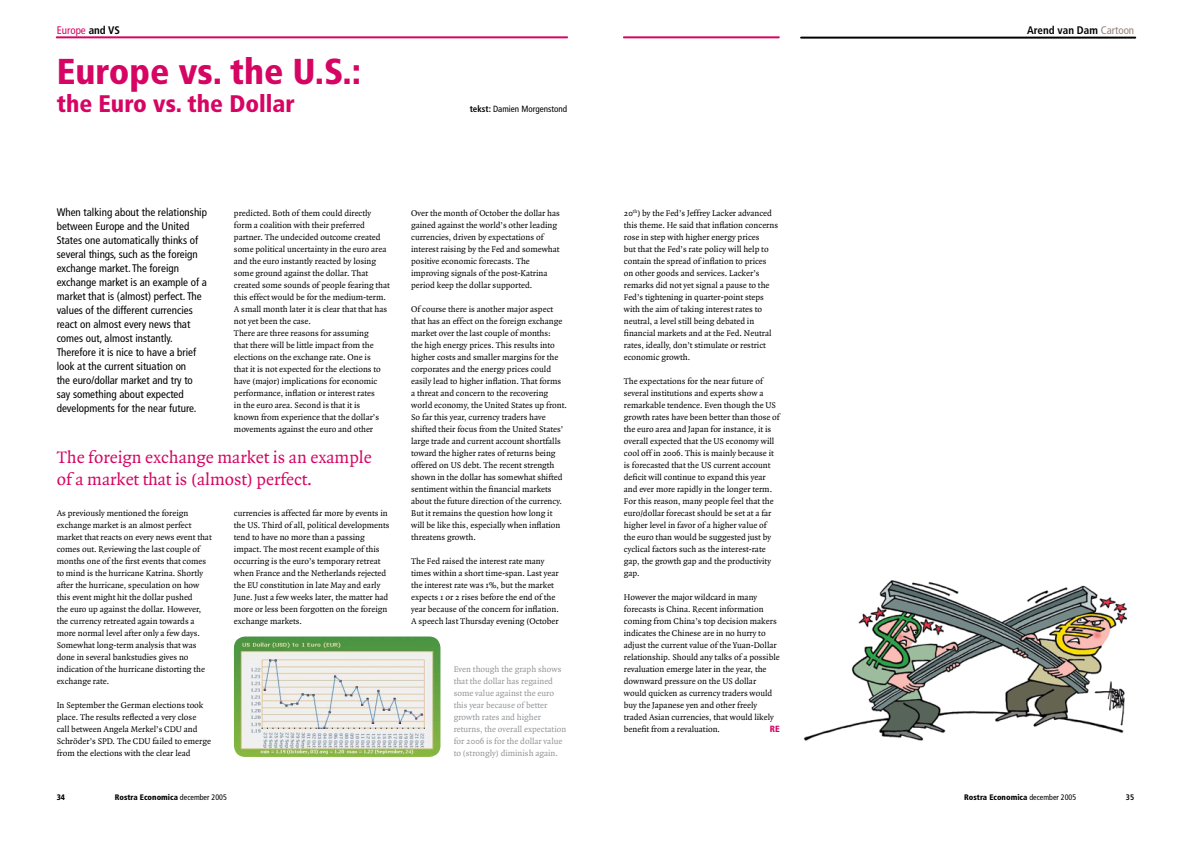
<style>
.page{position:relative;width:1191px;height:842px;background:#fff}
.page>*{position:absolute;margin:0;border:0;box-sizing:border-box;transform-origin:0 0}
.t1{font:900 condensed 36px "Frutiger";color:#d60563}
.t2{font:900 condensed 24px "Frutiger";color:#d60563}
.t3{font:18px/22px "Quadraat";color:#d60563}
.t4{font:condensed 11px/14px "Frutiger";color:#000}
.t5{font:700 condensed 11px "Frutiger";color:#000}
.t6{font:condensed 11px "Frutiger";color:#d60563}
.t7{font:9px/12px "Quadraat";color:#000}
.t8{font:9px/12px "Quadraat";color:#939598}
.t9{font:condensed 9px "Frutiger";color:#000}
.t10{font:900 condensed 9px "Frutiger";color:#d60563}
.t11{font:900 condensed 8px "Frutiger";color:#000}
.t12{font:700 condensed 8px "Frutiger";color:#000}
.s1{font-weight:700;color:#000}
.s2{font-weight:400;color:#938178}
.s3{font-weight:700}
.s4{font-weight:400}
</style>
<div class="page">
<hr style="left:624px;top:36px;width:155px;height:2px;background:#d60563">
<hr style="left:57px;top:36px;width:510px;height:2px;background:#d60563">
<img style="left:234px;top:636px;width:206px;height:121px;border-radius:11px">
<hr style="left:801px;top:37px;width:334px;height:2px;background:#000">
<img style="left:803px;top:580px;width:325px;height:161px">
<p class="t6" style="left:57px;top:24px;width:65px">Europe <span class="s1">and VS</span></p>
<p class="t5" style="left:1027px;top:24px;width:109px">Arend van Dam <span class="s2">Cartoon</span></p>
<h1 class="t1" style="left:57px;top:50px;width:306px">Europe vs. the U.S.:</h1>
<h2 class="t2" style="left:57px;top:89px;width:239px">the Euro vs. the Dollar</h2>
<p class="t9" style="left:470px;top:104px;width:99px"><span class="s3">tekst:</span> Damien Morgenstond</p>
<p class="t4" style="left:57px;top:205px;width:152px">When talking about the relationship between Europe and the United<br>States one automatically thinks of several things, such as the foreign exchange market. The foreign exchange market is an example of a market that is (almost) perfect. The values of the different currencies react on almost every news that comes out, almost instantly.<br>Therefore it is nice to have a brief look at the current situation on<br>the euro/dollar market and try to say something about expected developments for the near future.</p>
<p class="t7" style="left:234px;top:207px;width:157px">predicted. Both of them could directly form a coalition with their preferred partner. The undecided outcome created some political uncertainty in the euro area and the euro instantly reacted by losing some ground against the dollar. That created some sounds of people fearing that this effect would be for the medium-term.<br>A small month later it is clear that that has not yet been the case.<br>There are three reasons for assuming<br>that there will be little impact from the elections on the exchange rate. One is<br>that it is not expected for the elections to have (major) implications for economic performance, inflation or interest rates<br>in the euro area. Second is that it is<br>known from experience that the dollar’s movements against the euro and other</p>
<h3 class="t3" style="left:57px;top:447px;width:316px">The foreign exchange market is an example of a market that is (almost) perfect.</h3>
<p class="t7" style="left:57px;top:507px;width:156px">As previously mentioned the foreign exchange market is an almost perfect market that reacts on every news event that comes out. Reviewing the last couple of months one of the first events that comes to mind is the hurricane Katrina. Shortly after the hurricane, speculation on how this event might hit the dollar pushed<br>the euro up against the dollar. However, the currency retreated again towards a more normal level after only a few days.<br>Somewhat long-term analysis that was done in several bankstudies gives no indication of the hurricane distorting the exchange rate.</p>
<p class="t7" style="left:57px;top:699px;width:156px">In September the German elections took place. The results reflected a very close call between Angela Merkel’s CDU and Schröder’s SPD. The CDU failed to emerge from the elections with the clear lead</p>
<p class="t7" style="left:234px;top:507px;width:157px">currencies is affected far more by events in the US. Third of all, political developments tend to have no more than a passing impact. The most recent example of this occurring is the euro’s temporary retreat when France and the Netherlands rejected the EU constitution in late May and early June. Just a few weeks later, the matter had more or less been forgotten on the foreign exchange markets.</p>
<p class="t11" style="left:57px;top:792px;width:10px">34</p>
<p class="t11" style="left:115px;top:792px;width:114px">Rostra Economica <span class="s4">december 2005</span></p>
<p class="t7" style="left:411px;top:207px;width:150px">Over the month of October the dollar has gained against the world’s other leading currencies, driven by expectations of interest raising by the Fed and somewhat positive economic forecasts. The improving signals of the post-Katrina period keep the dollar supported.</p>
<p class="t7" style="left:411px;top:303px;width:157px">Of course there is another major aspect that has an effect on the foreign exchange market over the last couple of months:<br>the high energy prices. This results into higher costs and smaller margins for the corporates and the energy prices could easily lead to higher inflation. That forms a threat and concern to the recovering world economy, the United States up front.<br>So far this year, currency traders have shifted their focus from the United States’ large trade and current account shortfalls toward the higher rates of returns being offered on US debt. The recent strength shown in the dollar has somewhat shifted sentiment within the financial markets about the future direction of the currency.<br>But it remains the question how long it will be like this, especially when inflation threatens growth.</p>
<p class="t7" style="left:411px;top:555px;width:149px">The Fed raised the interest rate many times within a short time-span. Last year the interest rate was 1%, but the market expects 1 or 2 rises before the end of the year because of the concern for inflation.<br>A speech last Thursday evening (October</p>
<p class="t8" style="left:454px;top:663px;width:114px">Even though the graph shows that the dollar has regained some value against the euro this year because of better growth rates and higher returns, the overall expectation for 2006 is for the dollar value to (strongly) diminish again.</p>
<p class="t7" style="left:624px;top:207px;width:156px">20<sup>th</sup>) by the Fed’s Jeffrey Lacker advanced this theme. He said that inflation concerns rose in step with higher energy prices<br>but that the Fed’s rate policy will help to contain the spread of inflation to prices on other goods and services. Lacker’s remarks did not yet signal a pause to the Fed’s tightening in quarter-point steps with the aim of taking interest rates to neutral, a level still being debated in financial markets and at the Fed. Neutral rates, ideally, don’t stimulate or restrict economic growth.</p>
<p class="t7" style="left:624px;top:375px;width:157px">The expectations for the near future of several institutions and experts show a remarkable tendence. Even though the US growth rates have been better than those of the euro area and Japan for instance, it is overall expected that the US economy will cool off in 2006. This is mainly because it is forecasted that the US current account deficit will continue to expand this year and ever more rapidly in the longer term.<br>For this reason, many people feel that the euro/dollar forecast should be set at a far higher level in favor of a higher value of the euro than would be suggested just by cyclical factors such as the interest-rate gap, the growth gap and the productivity gap.</p>
<p class="t7" style="left:624px;top:591px;width:157px">However the major wildcard in many forecasts is China. Recent information coming from China’s top decision makers indicates the Chinese are in no hurry to adjust the current value of the Yuan-Dollar relationship. Should any talks of a possible revaluation emerge later in the year, the downward pressure on the US dollar would quicken as currency traders would buy the Japanese yen and other freely traded Asian currencies, that would likely benefit from a revaluation.</p>
<p class="t10" style="left:770px;top:723px;width:12px">RE</p>
<p class="t11" style="left:964px;top:792px;width:114px">Rostra Economica <span class="s4">december 2005</span></p>
<p class="t12" style="left:1126px;top:792px;width:10px">35</p>
</div>
